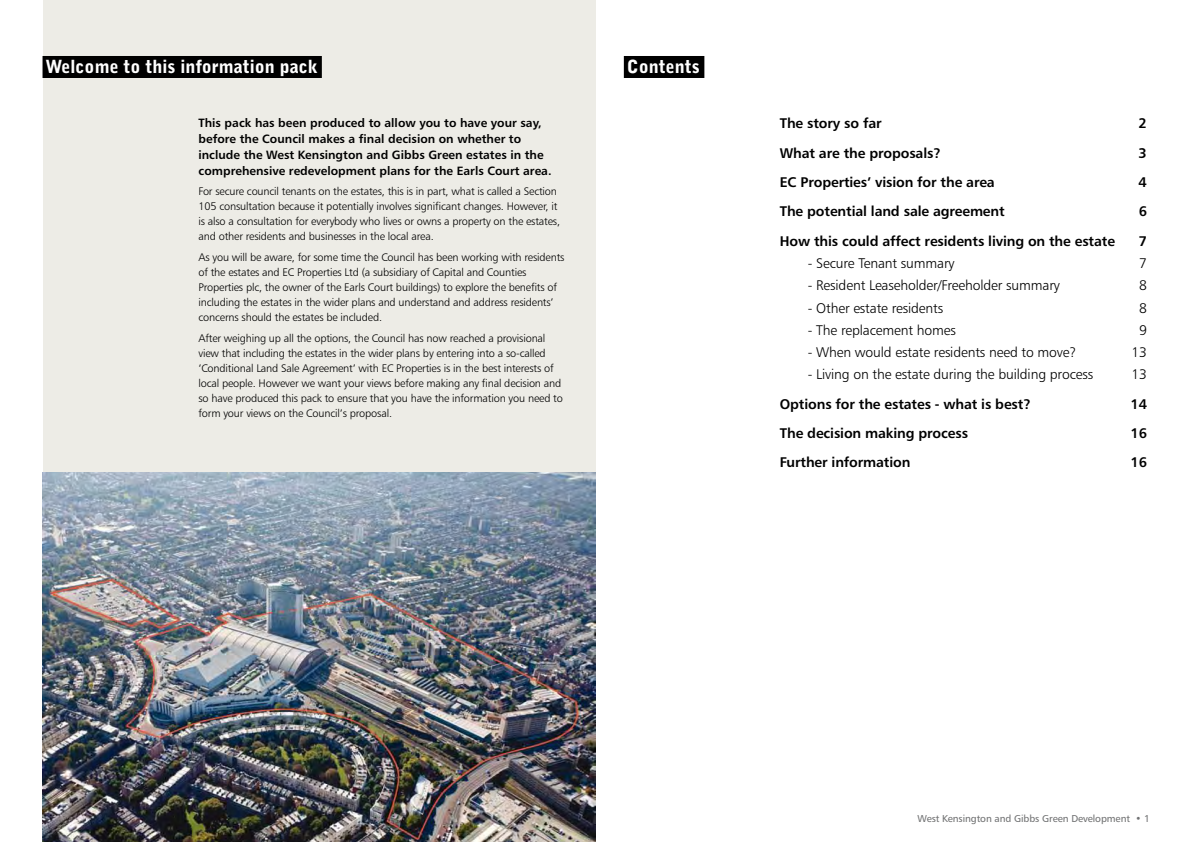
<style>
.page{position:relative;width:1191px;height:842px;background:#fff}
.page>*{position:absolute;margin:0;border:0;box-sizing:border-box;transform-origin:0 0}
.t1{font:900 18px "Bell Gothic Std";color:#fff}
.t2{font:14px "Humanist 777 BT Bold B";letter-spacing:-.01em;color:#000}
.t3{font:14px "Humanist 777 BT Light B";letter-spacing:-.01em;color:#000}
.t4{font:12px/16px "Humanist 777 BT Bold B";color:#000}
.t5{font:11px/15px "Humanist 777 BT Light B";letter-spacing:-.015em;color:#000}
.t6{font:10px "Humanist 777 BT Roman B";letter-spacing:-.01em;color:#707172}
</style>
<div class="page">
<div style="left:43px;top:0;width:552px;height:842px;background:#edece6"></div>
<div style="left:43px;top:56px;width:279px;height:22px;background:#000"></div>
<div style="left:624px;top:56px;width:80px;height:22px;background:#000"></div>
<img style="left:43px;top:472px;width:552px;height:370px">
<h1 class="t1" style="left:45px;top:56px;width:274px">Welcome to this information pack</h1>
<h1 class="t1" style="left:626px;top:56px;width:75px">Contents</h1>
<p class="t4" style="left:198px;top:114px;width:354px">This pack has been produced to allow you to have your say, before the Council makes a final decision on whether to include the West Kensington and Gibbs Green estates in the comprehensive redevelopment plans for the Earls Court area.</p>
<p class="t5" style="left:198px;top:184px;width:363px">For secure council tenants on the estates, this is in part, what is called a Section 105 consultation because it potentially involves significant changes. However, it is also a consultation for everybody who lives or owns a property on the estates, and other residents and businesses in the local area.</p>
<p class="t5" style="left:198px;top:250px;width:367px">As you will be aware, for some time the Council has been working with residents of the estates and EC Properties Ltd (a subsidiary of Capital and Counties Properties plc, the owner of the Earls Court buildings) to explore the benefits of including the estates in the wider plans and understand and address residents’ concerns should the estates be included.</p>
<p class="t5" style="left:198px;top:330px;width:366px">After weighing up all the options, the Council has now reached a provisional view that including the estates in the wider plans by entering into a so-called ‘Conditional Land Sale Agreement’ with EC Properties is in the best interests of local people. However we want your views before making any final decision and so have produced this pack to ensure that you have the information you need to form your views on the Council’s proposal.</p>
<p class="t2" style="left:780px;top:115px;width:103px">The story so far</p>
<p class="t2" style="left:1138px;top:115px;width:10px">2</p>
<p class="t2" style="left:780px;top:144px;width:162px">What are the proposals?</p>
<p class="t2" style="left:1138px;top:144px;width:10px">3</p>
<p class="t2" style="left:780px;top:173px;width:216px">EC Properties’ vision for the area</p>
<p class="t2" style="left:1138px;top:173px;width:10px">4</p>
<p class="t2" style="left:780px;top:203px;width:226px">The potential land sale agreement</p>
<p class="t2" style="left:1138px;top:203px;width:10px">6</p>
<p class="t2" style="left:780px;top:232px;width:337px">How this could affect residents living on the estate</p>
<p class="t2" style="left:1138px;top:232px;width:10px">7</p>
<p class="t3" style="left:808px;top:255px;width:148px">- Secure Tenant summary</p>
<p class="t3" style="left:1139px;top:255px;width:9px">7</p>
<p class="t3" style="left:808px;top:277px;width:254px">- Resident Leaseholder/Freeholder summary</p>
<p class="t3" style="left:1139px;top:277px;width:9px">8</p>
<p class="t3" style="left:808px;top:299px;width:137px">- Other estate residents</p>
<p class="t3" style="left:1139px;top:299px;width:9px">8</p>
<p class="t3" style="left:808px;top:321px;width:150px">- The replacement homes</p>
<p class="t3" style="left:1139px;top:321px;width:9px">9</p>
<p class="t3" style="left:808px;top:343px;width:270px">- When would estate residents need to move?</p>
<p class="t3" style="left:1131px;top:343px;width:17px">13</p>
<p class="t3" style="left:808px;top:366px;width:287px">- Living on the estate during the building process</p>
<p class="t3" style="left:1131px;top:366px;width:17px">13</p>
<p class="t2" style="left:780px;top:395px;width:252px">Options for the estates - what is best?</p>
<p class="t2" style="left:1130px;top:395px;width:18px">14</p>
<p class="t2" style="left:780px;top:424px;width:190px">The decision making process</p>
<p class="t2" style="left:1130px;top:424px;width:18px">16</p>
<p class="t2" style="left:780px;top:454px;width:132px">Further information</p>
<p class="t2" style="left:1130px;top:454px;width:18px">16</p>
<p class="t6" style="left:917px;top:812px;width:234px">West Kensington and Gibbs Green Development • 1</p>
</div>
